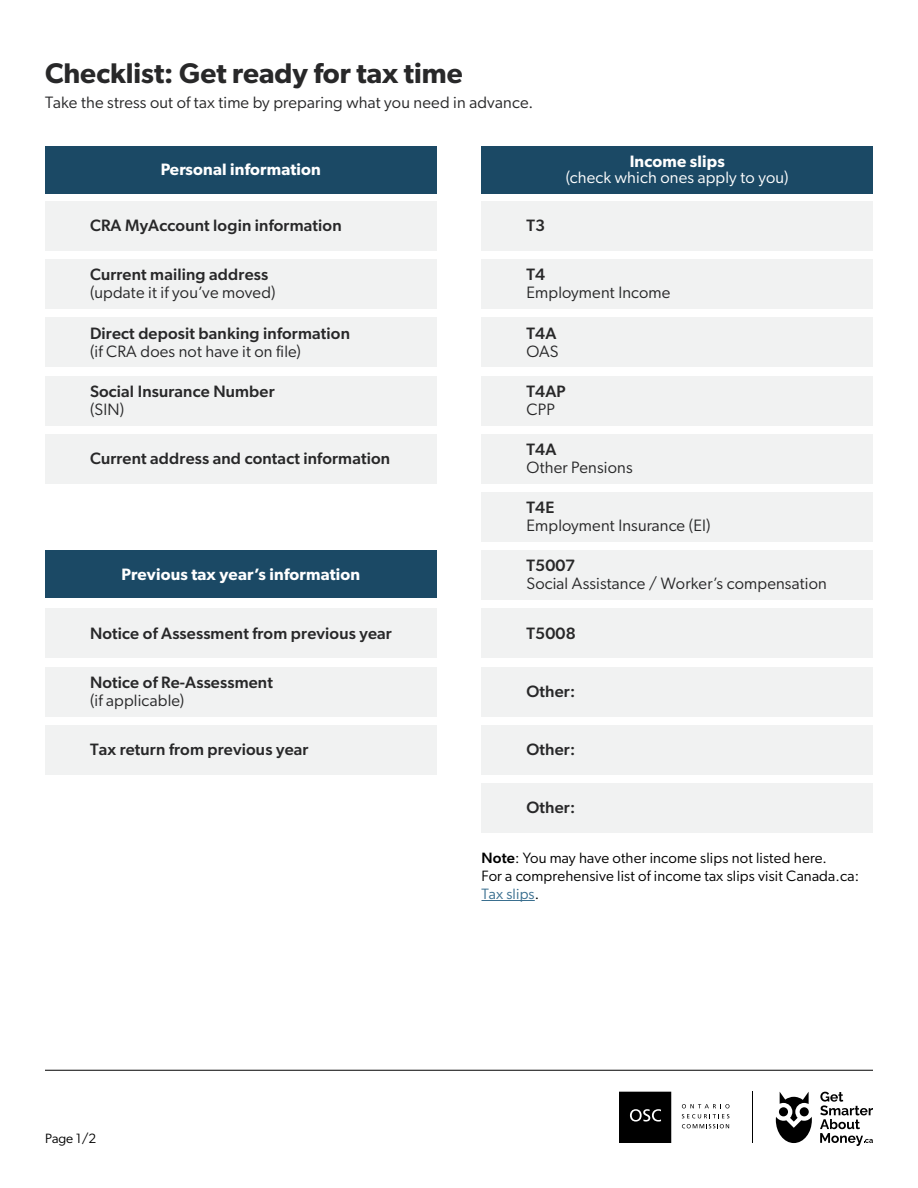
<style>
.page{position:relative;width:918px;height:1188px;background:#fff}
.page>*{position:absolute;margin:0;border:0;box-sizing:border-box;transform-origin:0 0}
.H2_12_22_-_h1{font:600 28.5px "Gibson";color:#282829}
.Body_11_12_-_p{font:500 16.5px/18px "Gibson";letter-spacing:.01em;color:#282829}
.Body_11_12_-_p-2{font:16.5px/18px "Gibson";letter-spacing:.01em;color:#282829}
.Body_11_12_-_H2{font:16.5px "Gibson";letter-spacing:.01em;color:#282829}
.H3_12_14_-_h3{font:600 16.5px "Gibson";letter-spacing:.01em;color:#fff}
.H3_12_14_-_h3-2{font:16.5px/16.5px "Gibson";letter-spacing:.01em;color:#fff;text-align:center}
.Body_12_14_-_p{font:15px/18px "Gibson";letter-spacing:.01em;color:#000}
.t1{font:13.5px "Gibson";color:#000}
.s1{font-weight:600}
.s2{font-weight:500}
.s3{font-weight:400}
.s4{color:#3a6f8f}
</style>
<div class="page">
<div style="left:45px;top:146px;width:391px;height:48px;background:#1b4965"></div>
<div style="left:45px;top:201px;width:391px;height:50px;background:#f1f2f2"></div>
<div style="left:45px;top:260px;width:391px;height:49px;background:#f1f2f2"></div>
<div style="left:45px;top:318px;width:391px;height:49px;background:#f1f2f2"></div>
<div style="left:45px;top:376px;width:391px;height:49px;background:#f1f2f2"></div>
<div style="left:45px;top:434px;width:391px;height:49px;background:#f1f2f2"></div>
<div style="left:45px;top:551px;width:391px;height:47px;background:#1b4965"></div>
<div style="left:45px;top:609px;width:391px;height:49px;background:#f1f2f2"></div>
<div style="left:45px;top:667px;width:391px;height:49px;background:#f1f2f2"></div>
<div style="left:45px;top:725px;width:391px;height:49px;background:#f1f2f2"></div>
<div style="left:482px;top:146px;width:391px;height:48px;background:#1b4965"></div>
<div style="left:482px;top:201px;width:391px;height:50px;background:#f1f2f2"></div>
<div style="left:482px;top:260px;width:391px;height:49px;background:#f1f2f2"></div>
<div style="left:482px;top:318px;width:391px;height:49px;background:#f1f2f2"></div>
<div style="left:482px;top:376px;width:391px;height:49px;background:#f1f2f2"></div>
<div style="left:482px;top:434px;width:391px;height:49px;background:#f1f2f2"></div>
<div style="left:482px;top:492px;width:391px;height:50px;background:#f1f2f2"></div>
<div style="left:482px;top:551px;width:391px;height:49px;background:#f1f2f2"></div>
<div style="left:482px;top:609px;width:391px;height:49px;background:#f1f2f2"></div>
<div style="left:482px;top:667px;width:391px;height:49px;background:#f1f2f2"></div>
<div style="left:482px;top:725px;width:391px;height:49px;background:#f1f2f2"></div>
<div style="left:482px;top:783px;width:391px;height:50px;background:#f1f2f2"></div>
<hr style="left:482px;top:900px;width:53px;height:1px;background:#3a6f8f">
<svg style="left:776px;top:1092px;width:36px;height:51px"></svg>
<svg style="left:820px;top:1092px;width:53px;height:54px"></svg>
<svg style="left:682px;top:1104px;width:48px;height:4px"></svg>
<svg style="left:682px;top:1114px;width:47px;height:4px"></svg>
<svg style="left:682px;top:1124px;width:47px;height:4px"></svg>
<svg style="left:619px;top:1092px;width:52px;height:51px;background:#0c0c0c"></svg>
<hr style="left:752px;top:1092px;width:1px;height:51px;background:#000">
<hr style="left:45px;top:1070px;width:828px;height:1px;background:#000">
<h1 class="H2_12_22_-_h1" style="left:45px;top:56px;width:419px">Checklist: Get ready for tax time</h1>
<h2 class="Body_11_12_-_H2" style="left:45px;top:93px;width:490px">Take the stress out of tax time by preparing what you need in advance.</h2>
<h3 class="H3_12_14_-_h3" style="left:161px;top:159px;width:162px">Personal information</h3>
<h3 class="H3_12_14_-_h3-2" style="left:566px;top:152px;width:224px"><span class="s1">Income slips<br></span>(check which ones apply to you)</h3>
<p class="Body_11_12_-_p" style="left:90px;top:216px;width:253px">CRA MyAccount login information</p>
<p class="Body_11_12_-_p-2" style="left:90px;top:265px;width:187px"><span class="s2">Current mailing address </span>(update it if you’ve moved)</p>
<p class="Body_11_12_-_p" style="left:90px;top:324px;width:261px">Direct deposit banking information <span class="s3">(if CRA does not have it on file)</span></p>
<p class="Body_11_12_-_p" style="left:90px;top:382px;width:186px">Social Insurance Number <span class="s3">(SIN)</span></p>
<p class="Body_11_12_-_p" style="left:90px;top:449px;width:302px">Current address and contact information</p>
<h3 class="H3_12_14_-_h3" style="left:121px;top:564px;width:240px">Previous tax year’s information</h3>
<p class="Body_11_12_-_p" style="left:90px;top:624px;width:303px">Notice of Assessment from previous year</p>
<p class="Body_11_12_-_p" style="left:90px;top:673px;width:184px">Notice of Re-Assessment <span class="s3">(if applicable)</span></p>
<p class="Body_11_12_-_p" style="left:90px;top:740px;width:220px">Tax return from previous year</p>
<p class="Body_11_12_-_p" style="left:526px;top:216px;width:20px">T3</p>
<p class="Body_11_12_-_p" style="left:526px;top:265px;width:20px">T4</p>
<p class="Body_11_12_-_p-2" style="left:526px;top:283px;width:145px">Employment Income</p>
<p class="Body_11_12_-_p" style="left:526px;top:324px;width:31px">T4A</p>
<p class="Body_11_12_-_p-2" style="left:526px;top:342px;width:33px">OAS</p>
<p class="Body_11_12_-_p" style="left:526px;top:382px;width:41px">T4AP</p>
<p class="Body_11_12_-_p-2" style="left:526px;top:400px;width:30px">CPP</p>
<p class="Body_11_12_-_p" style="left:526px;top:440px;width:31px">T4A</p>
<p class="Body_11_12_-_p-2" style="left:526px;top:458px;width:108px">Other Pensions</p>
<p class="Body_11_12_-_p" style="left:526px;top:498px;width:29px">T4E</p>
<p class="Body_11_12_-_p-2" style="left:526px;top:516px;width:186px">Employment Insurance (EI)</p>
<p class="Body_11_12_-_p" style="left:526px;top:556px;width:50px">T5007</p>
<p class="Body_11_12_-_p-2" style="left:526px;top:574px;width:302px">Social Assistance / Worker’s compensation</p>
<p class="Body_11_12_-_p" style="left:526px;top:624px;width:51px">T5008</p>
<p class="Body_11_12_-_p" style="left:526px;top:682px;width:50px">Other:</p>
<p class="Body_11_12_-_p" style="left:526px;top:740px;width:50px">Other:</p>
<p class="Body_11_12_-_p" style="left:526px;top:798px;width:50px">Other:</p>
<p class="Body_12_14_-_p" style="left:482px;top:848px;width:379px"><span class="s2">Note</span>: You may have other income slips not listed here.<br>For a comprehensive list of income tax slips visit Canada.ca:<br><span class="s4">Tax slips</span>.</p>
<p class="t1" style="left:45px;top:1130px;width:53px">Page 1/2</p>
</div>
